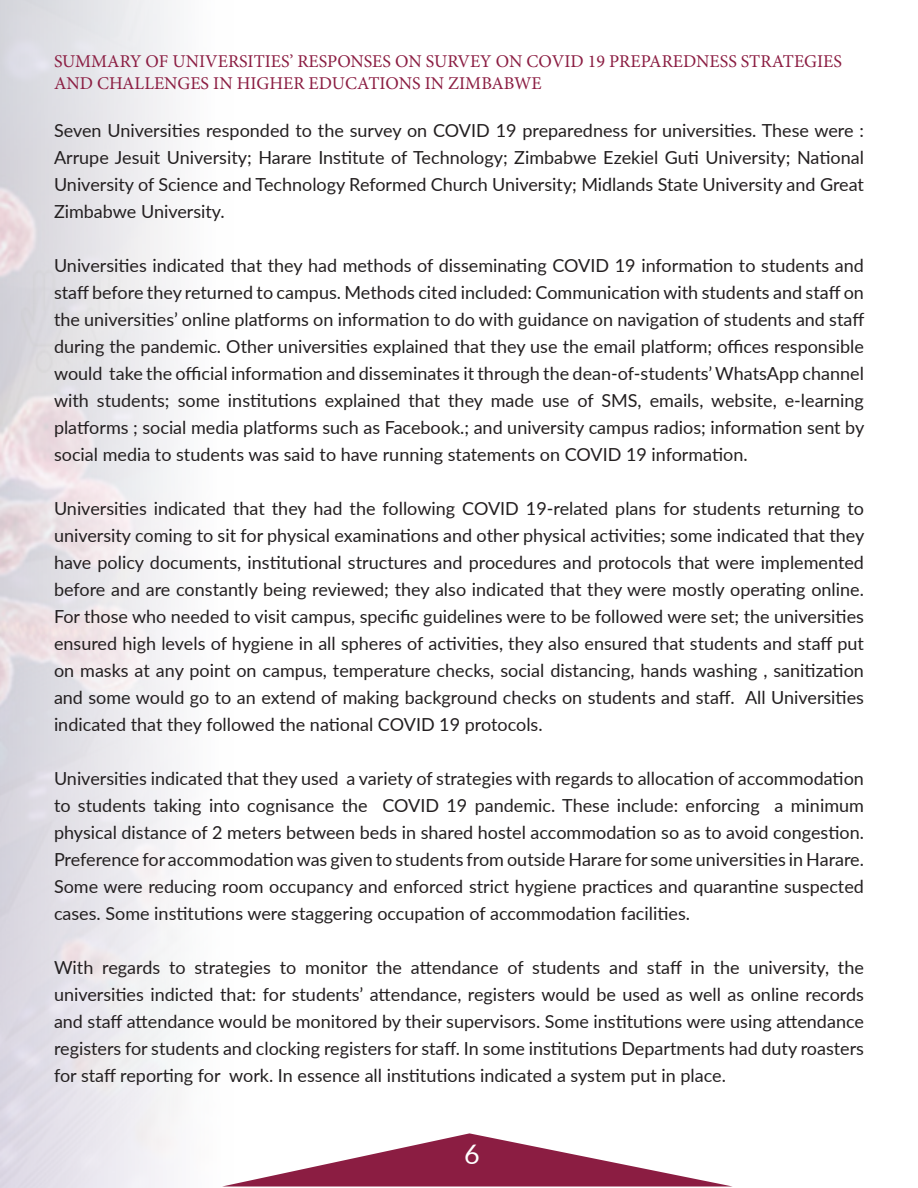
<style>
.page{position:relative;width:918px;height:1188px;background:#fff}
.page>*{position:absolute;margin:0;border:0;box-sizing:border-box;transform-origin:0 0}
.t1{font:27px "Lato";color:#fff}
.t2{font:18px/27px "Lato";color:#231f20;text-align:justify}
.t3{font:18px/21.6px "Minion Pro";color:#8b1d42}
</style>
<div class="page">
<svg style="left:234px;top:1133px;width:499px;height:54px"></svg>
<img style="left:0;top:0;width:234px;height:1188px">
<p class="t3" style="left:54px;top:51px;width:790px">SUMMARY OF UNIVERSITIES’ RESPONSES ON SURVEY ON COVID 19 PREPAREDNESS STRATEGIES<br>AND CHALLENGES IN HIGHER EDUCATIONS IN ZIMBABWE</p>
<p class="t2" style="left:54px;top:116px;width:811px">Seven Universities responded to the survey on COVID 19 preparedness for universities. These were :<br>Arrupe Jesuit University; Harare Institute of Technology; Zimbabwe Ezekiel Guti University; National University of Science and Technology Reformed Church University; Midlands State University and Great Zimbabwe University.</p>
<p class="t2" style="left:54px;top:251px;width:812px">Universities indicated that they had methods of disseminating COVID 19 information to students and staff before they returned to campus. Methods cited included: Communication with students and staff on the universities’ online platforms on information to do with guidance on navigation of students and staff during the pandemic. Other universities explained that they use the email platform; offices responsible would take the official information and disseminates it through the dean-of-students’ WhatsApp channel with students; some institutions explained that they made use of SMS, emails, website, e-learning platforms ; social media platforms such as Facebook.; and university campus radios; information sent by social media to students was said to have running statements on COVID 19 information.</p>
<p class="t2" style="left:54px;top:494px;width:812px">Universities indicated that they had the following COVID 19-related plans for students returning to university coming to sit for physical examinations and other physical activities; some indicated that they have policy documents, institutional structures and procedures and protocols that were implemented before and are constantly being reviewed; they also indicated that they were mostly operating online.<br>For those who needed to visit campus, specific guidelines were to be followed were set; the universities ensured high levels of hygiene in all spheres of activities, they also ensured that students and staff put on masks at any point on campus, temperature checks, social distancing, hands washing , sanitization and some would go to an extend of making background checks on students and staff. All Universities indicated that they followed the national COVID 19 protocols.</p>
<p class="t2" style="left:54px;top:764px;width:812px">Universities indicated that they used a variety of strategies with regards to allocation of accommodation to students taking into cognisance the COVID 19 pandemic. These include: enforcing a minimum physical distance of 2 meters between beds in shared hostel accommodation so as to avoid congestion.<br>Preference for accommodation was given to students from outside Harare for some universities in Harare.<br>Some were reducing room occupancy and enforced strict hygiene practices and quarantine suspected cases. Some institutions were staggering occupation of accommodation facilities.</p>
<p class="t2" style="left:54px;top:953px;width:812px">With regards to strategies to monitor the attendance of students and staff in the university, the universities indicted that: for students’ attendance, registers would be used as well as online records and staff attendance would be monitored by their supervisors. Some institutions were using attendance registers for students and clocking registers for staff. In some institutions Departments had duty roasters for staff reporting for work. In essence all institutions indicated a system put in place.</p>
<h1 class="t1" style="left:464px;top:1135px;width:17px">6</h1>
</div>
